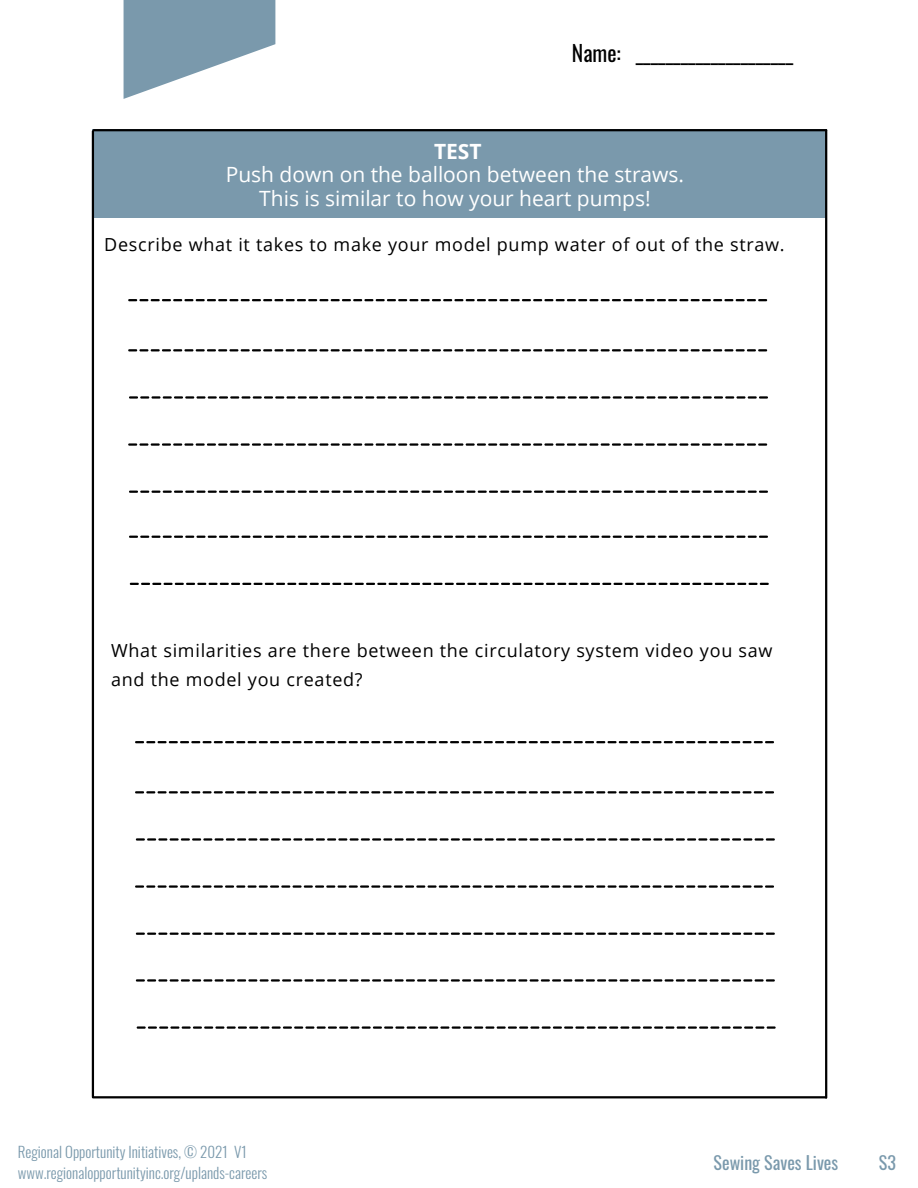
<style>
.page{position:relative;width:918px;height:1188px;background:#fff}
.page>*{position:absolute;margin:0;border:0;box-sizing:border-box;transform-origin:0 0}
.t1{font:21.75px "Oswald";color:#000}
.t2{font:21px "Open Sans";color:#fff}
.t3{font:700 21px "Open Sans";color:#fff}
.t4{font:18px/28.2px "Open Sans";letter-spacing:.04em;color:#000}
.t5{font:18px "Oswald";color:#7a99ac}
.t6{font:300 15px/20.2px "Oswald";color:#7a99ac}
</style>
<div class="page">
<svg style="left:124px;top:0;width:151px;height:99px"></svg>
<div style="left:92px;top:129px;width:734px;height:89px;background:#7a99ac"></div>
<hr style="left:94px;top:129px;width:732px;height:2px;background:#000">
<hr style="left:92px;top:131px;width:2px;height:966px;background:#000">
<hr style="left:93px;top:1096px;width:732px;height:2px;background:#000">
<hr style="left:825px;top:130px;width:2px;height:968px;background:#000">
<svg style="left:128px;top:299px;width:639px;height:2px"></svg>
<svg style="left:128px;top:349px;width:639px;height:2px"></svg>
<svg style="left:129px;top:396px;width:639px;height:3px"></svg>
<svg style="left:128px;top:443px;width:639px;height:3px"></svg>
<svg style="left:129px;top:491px;width:639px;height:2px"></svg>
<svg style="left:135px;top:741px;width:639px;height:2px"></svg>
<svg style="left:135px;top:791px;width:639px;height:2px"></svg>
<svg style="left:136px;top:838px;width:639px;height:3px"></svg>
<svg style="left:135px;top:885px;width:639px;height:3px"></svg>
<svg style="left:136px;top:933px;width:639px;height:2px"></svg>
<svg style="left:129px;top:536px;width:639px;height:2px"></svg>
<svg style="left:130px;top:583px;width:639px;height:2px"></svg>
<svg style="left:136px;top:979px;width:639px;height:3px"></svg>
<svg style="left:137px;top:1026px;width:639px;height:3px"></svg>
<p class="t1" style="left:572px;top:34px;width:223px">Name: _____________________</p>
<p class="t3" style="left:434px;top:136px;width:49px">TEST</p>
<p class="t2" style="left:226px;top:160px;width:460px">Push down on the balloon between the straws.</p>
<p class="t2" style="left:259px;top:183px;width:393px">This is similar to how your heart pumps!</p>
<p class="t4" style="left:104px;top:230px;width:682px">Describe what it takes to make your model pump water of out of the straw.</p>
<p class="t4" style="left:111px;top:636px;width:663px">What similarities are there between the circulatory system video you saw and the model you created?</p>
<p class="t6" style="left:18px;top:1140px;width:251px">Regional Opportunity Initiatives, © 2021 V1 www.regionalopportunityinc.org/uplands-careers</p>
<p class="t5" style="left:714px;top:1147px;width:126px">Sewing Saves Lives</p>
<p class="t5" style="left:879px;top:1147px;width:19px">S3</p>
</div>
